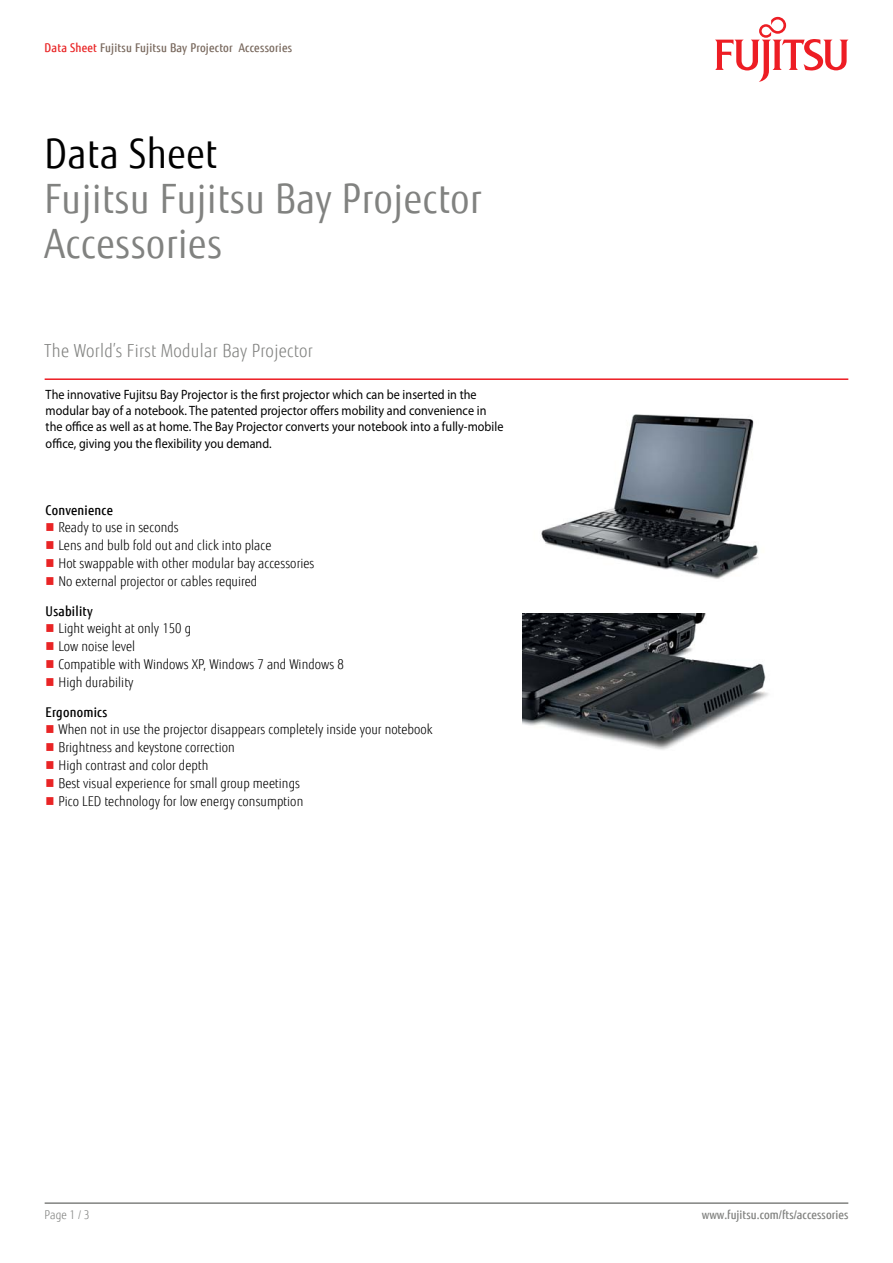
<style>
.page{position:relative;width:893px;height:1263px;background:#fff}
.page>*{position:absolute;margin:0;border:0;box-sizing:border-box;transform-origin:0 0}
.t1{font:40.5px/45px "Fujitsu Sans";letter-spacing:.02em;color:#818280;scale:.9 1}
.t2{font:40.5px "Fujitsu Sans";letter-spacing:.02em;color:#000;scale:.9 1}
.t3{font:300 18px "Fujitsu Sans";letter-spacing:.02em;color:#818280;scale:.9 1}
.t4{font:300 13.5px/18px "Fujitsu Sans";letter-spacing:.005em;color:#000;scale:.9 1}
.t5{font:13.5px/16.4px "Myriad Pro";letter-spacing:.005em;color:#000;scale:.9 1}
.t6{font:500 13.5px "Fujitsu Sans";letter-spacing:.02em;color:#000;scale:.9 1}
.t7{font:500 12px "Fujitsu Sans";letter-spacing:.02em;color:#79695e;scale:.9 1}
.t8{font:500 12px "Fujitsu Sans";letter-spacing:.005em;color:#818280;scale:.9 1}
.t9{font:300 12px "Fujitsu Sans";color:#818280;scale:.9 1}
.s1{color:#e92425}
</style>
<div class="page">
<hr style="left:45px;top:1202px;width:803px;height:2px;background:#818280">
<img style="left:541px;top:414px;width:217px;height:165px">
<img style="left:522px;top:613px;width:246px;height:137px">
<hr style="left:45px;top:378px;width:803px;height:2px;background:#ed1d24">
<svg style="left:715px;top:17px;width:133px;height:65px"></svg>
<p class="t7" style="left:45px;top:40px;width:277px"><span class="s1">Data Sheet</span> Fujitsu Fujitsu Bay Projector Accessories</p>
<h1 class="t2" style="left:45px;top:130px;width:193px">Data Sheet</h1>
<h1 class="t1" style="left:45px;top:177px;width:487px">Fujitsu Fujitsu Bay Projector<br>Accessories</h1>
<h2 class="t3" style="left:45px;top:340px;width:300px">The World’s First Modular Bay Projector</h2>
<p class="t5" style="left:46px;top:386px;width:510px">The innovative Fujitsu Bay Projector is the first projector which can be inserted in the modular bay of a notebook. The patented projector offers mobility and convenience in the office as well as at home. The Bay Projector converts your notebook into a fully-mobile office, giving you the flexibility you demand.</p>
<p class="t6" style="left:46px;top:502px;width:76px">Convenience</p>
<p class="t4" style="left:58px;top:519px;width:286px">Ready to use in seconds<br>Lens and bulb fold out and click into place<br>Hot swappable with other modular bay accessories No external projector or cables required</p>
<p class="t6" style="left:46px;top:603px;width:54px">Usability</p>
<p class="t4" style="left:58px;top:620px;width:319px">Light weight at only 150 g<br>Low noise level<br>Compatible with Windows XP, Windows 7 and Windows 8<br>High durability</p>
<p class="t6" style="left:46px;top:704px;width:70px">Ergonomics</p>
<p class="t4" style="left:58px;top:721px;width:417px">When not in use the projector disappears completely inside your notebook Brightness and keystone correction<br>High contrast and color depth<br>Best visual experience for small group meetings<br>Pico LED technology for low energy consumption</p>
<p class="t9" style="left:45px;top:1208px;width:51px">Page 1 / 3</p>
<p class="t8" style="left:702px;top:1208px;width:164px">www.fujitsu.com/fts/accessories</p>
</div>
